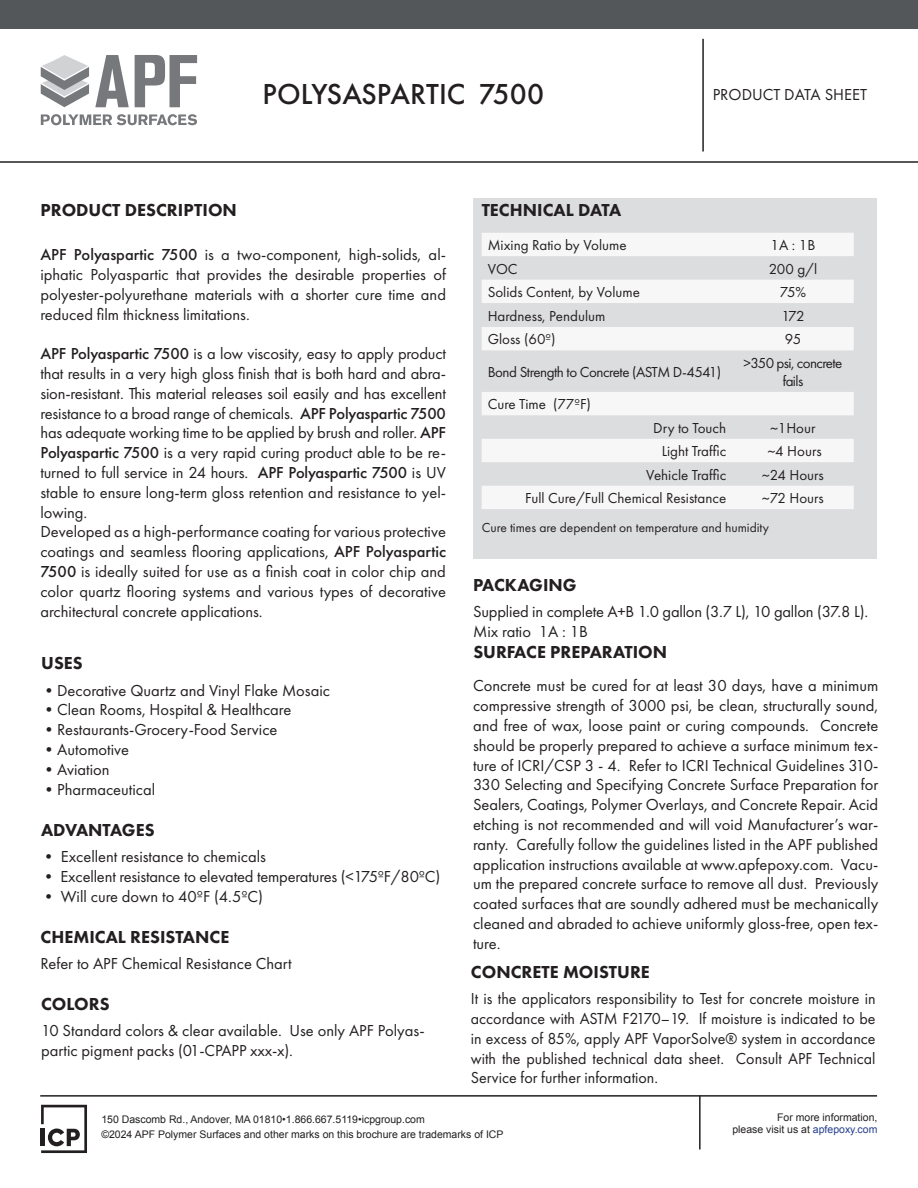
<style>
.page{position:relative;width:918px;height:1188px;background:#fff}
.page>*{position:absolute;margin:0;border:0;box-sizing:border-box;transform-origin:0 0}
.t1{font:500 30px "Futura PT";color:#231f20}
.t2{font:800 18px "Futura PT";color:#231f20}
.t3{font:16.5px/19.8px "Futura PT";color:#231f20;text-align:justify}
.t4{font:15px "Futura PT";color:#231f20}
.t5{font:15px "Futura PT";letter-spacing:-.03em;color:#231f20}
.t6{font:15px/18px "Futura PT";letter-spacing:-.04em;color:#231f20;text-align:center}
.t7{font:13.5px "Futura PT";color:#231f20}
.t8{font:10.5px/12.6px "Arial";color:#231f20;text-align:right}
.s1{font-weight:500}
.s2{color:#253f8e}
</style>
<div class="page">
<div style="left:473px;top:198px;width:403px;height:360px;background:#dcdddf"></div>
<div style="left:0;top:0;width:918px;height:28px;background:#545759"></div>
<hr style="left:0;top:161px;width:918px;height:2px;background:#231f20">
<hr style="left:702px;top:39px;width:2px;height:113px;background:#231f20">
<svg style="left:482px;top:233px;width:372px;height:276px;fill:#f0f0f1"></svg>
<svg style="left:41px;top:55px;width:48px;height:52px"></svg>
<svg style="left:95px;top:55px;width:102px;height:52px"></svg>
<svg style="left:41px;top:114px;width:156px;height:11px"></svg>
<hr style="left:40px;top:1095px;width:837px;height:2px;background:#231f20">
<hr style="left:699px;top:1095px;width:2px;height:54px;background:#231f20">
<svg style="left:41px;top:1105px;width:46px;height:48px"></svg>
<p class="t1" style="left:263px;top:76px;width:283px">POLYSASPARTIC 7500</p>
<p class="t3" style="left:713px;top:85px;width:156px">PRODUCT DATA SHEET</p>
<p class="t2" style="left:40px;top:199px;width:198px">PRODUCT DESCRIPTION</p>
<p class="t3" style="left:40px;top:245px;width:407px"><span class="s1">APF Polyaspartic 7500</span> is a two-component, high-solids, al&shy;iphatic Polyaspartic that provides the desirable properties of polyester-polyurethane materials with a shorter cure time and reduced film thickness limitations.</p>
<p class="t3" style="left:40px;top:344px;width:407px"><span class="s1">APF Polyaspartic 7500</span> is a low viscosity, easy to apply product that results in a very high gloss finish that is both hard and abra&shy;sion-resistant. This material releases soil easily and has excellent resistance to a broad range of chemicals. <span class="s1">APF Polyaspartic 7500 </span>has adequate working time to be applied by brush and roller. <span class="s1">APF Polyaspartic 7500</span> is a very rapid curing product able to be re&shy;turned to full service in 24 hours. <span class="s1">APF Polyaspartic 7500</span> is UV stable to ensure long-term gloss retention and resistance to yel&shy;lowing.</p>
<p class="t3" style="left:40px;top:522px;width:407px">Developed as a high-performance coating for various protective coatings and seamless flooring applications, <span class="s1">APF Polyaspartic 7500</span> is ideally suited for use as a finish coat in color chip and color quartz flooring systems and various types of decorative architectural concrete applications.</p>
<p class="t2" style="left:41px;top:652px;width:43px">USES</p>
<p class="t2" style="left:482px;top:199px;width:141px">TECHNICAL DATA</p>
<p class="t4" style="left:488px;top:236px;width:141px">Mixing Ratio by Volume</p>
<p class="t4" style="left:771px;top:236px;width:46px">1A : 1B</p>
<p class="t4" style="left:488px;top:260px;width:31px">VOC</p>
<p class="t4" style="left:769px;top:260px;width:50px">200 g/l</p>
<p class="t4" style="left:488px;top:283px;width:154px">Solids Content, by Volume</p>
<p class="t4" style="left:780px;top:283px;width:28px">75%</p>
<p class="t4" style="left:488px;top:307px;width:119px">Hardness, Pendulum</p>
<p class="t4" style="left:781px;top:307px;width:25px">172</p>
<p class="t4" style="left:488px;top:331px;width:69px">Gloss (60º)</p>
<p class="t4" style="left:785px;top:331px;width:18px">95</p>
<p class="t5" style="left:488px;top:363px;width:235px">Bond Strength to Concrete (ASTM D-4541)</p>
<p class="t6" style="left:744px;top:354px;width:100px">&gt;350 psi, concrete fails</p>
<p class="t4" style="left:488px;top:395px;width:105px">Cure Time (77ºF)</p>
<p class="t4" style="left:653px;top:419px;width:74px">Dry to Touch</p>
<p class="t4" style="left:770px;top:419px;width:47px">~1Hour</p>
<p class="t4" style="left:662px;top:442px;width:66px">Light Traffic</p>
<p class="t4" style="left:768px;top:442px;width:55px">~4 Hours</p>
<p class="t4" style="left:646px;top:466px;width:82px">Vehicle Traffic</p>
<p class="t4" style="left:762px;top:466px;width:63px">~24 Hours</p>
<p class="t4" style="left:525px;top:489px;width:203px">Full Cure/Full Chemical Resistance</p>
<p class="t4" style="left:762px;top:489px;width:63px">~72 Hours</p>
<p class="t7" style="left:482px;top:520px;width:289px">Cure times are dependent on temperature and humidity</p>
<p class="t2" style="left:473px;top:574px;width:105px">PACKAGING</p>
<p class="t3" style="left:473px;top:601px;width:396px">Supplied in complete A+B 1.0 gallon (3.7 L), 10 gallon (37.8 L).</p>
<p class="t3" style="left:473px;top:621px;width:116px">Mix ratio 1A : 1B</p>
<p class="t2" style="left:473px;top:641px;width:195px">SURFACE PREPARATION</p>
<p class="t3" style="left:473px;top:676px;width:407px">Concrete must be cured for at least 30 days, have a minimum compressive strength of 3000 psi, be clean, structurally sound, and free of wax, loose paint or curing compounds. Concrete should be properly prepared to achieve a surface minimum tex&shy;ture of ICRI/CSP 3 - 4. Refer to ICRI Technical Guidelines 310- 330 Selecting and Specifying Concrete Surface Preparation for Sealers, Coatings, Polymer Overlays, and Concrete Repair. Acid etching is not recommended and will void Manufacturer’s war&shy;ranty. Carefully follow the guidelines listed in the APF published application instructions available at www.apfepoxy.com. Vacu&shy;um the prepared concrete surface to remove all dust. Previously coated surfaces that are soundly adhered must be mechanically cleaned and abraded to achieve uniformly gloss-free, open tex&shy;ture.</p>
<p class="t3" style="left:41px;top:680px;width:291px">•Decorative Quartz and Vinyl Flake Mosaic</p>
<p class="t3" style="left:41px;top:700px;width:252px">•Clean Rooms, Hospital &amp; Healthcare</p>
<p class="t3" style="left:41px;top:720px;width:238px">•Restaurants-Grocery-Food Service</p>
<p class="t3" style="left:41px;top:739px;width:90px">•Automotive</p>
<p class="t3" style="left:41px;top:759px;width:70px">•Aviation</p>
<p class="t3" style="left:41px;top:779px;width:116px">•Pharmaceutical</p>
<p class="t2" style="left:41px;top:819px;width:115px">ADVANTAGES</p>
<p class="t3" style="left:40px;top:847px;width:227px">• Excellent resistance to chemicals</p>
<p class="t3" style="left:40px;top:867px;width:401px">• Excellent resistance to elevated temperatures (&lt;175ºF/80ºC)</p>
<p class="t3" style="left:40px;top:886px;width:224px">• Will cure down to 40ºF (4.5ºC)</p>
<p class="t2" style="left:41px;top:926px;width:190px">CHEMICAL RESISTANCE</p>
<p class="t3" style="left:40px;top:954px;width:253px">Refer to APF Chemical Resistance Chart</p>
<p class="t2" style="left:471px;top:961px;width:181px">CONCRETE MOISTURE</p>
<p class="t3" style="left:471px;top:989px;width:406px">It is the applicators responsibility to Test for concrete moisture in accordance with ASTM F2170–19. If moisture is indicated to be in excess of 85%, apply APF VaporSolve® system in accordance with the published technical data sheet. Consult APF Technical Service for further information.</p>
<p class="t8" style="left:732px;top:1111px;width:147px">For more information,<br>please visit us at <span class="s2">apfepoxy.com</span></p>
<p class="t2" style="left:41px;top:993px;width:70px">COLORS</p>
<p class="t3" style="left:41px;top:1021px;width:385px">10 Standard colors &amp; clear available. Use only APF Polyas&shy;partic pigment packs (01-CPAPP xxx-x).</p>
<p class="t8" style="left:101px;top:1113px;width:325px">150 Dascomb Rd., Andover, MA 01810•1.866.667.5119•icpgroup.com</p>
<p class="t8" style="left:101px;top:1128px;width:404px">©2024 APF Polymer Surfaces and other marks on this brochure are trademarks of ICP</p>
</div>
